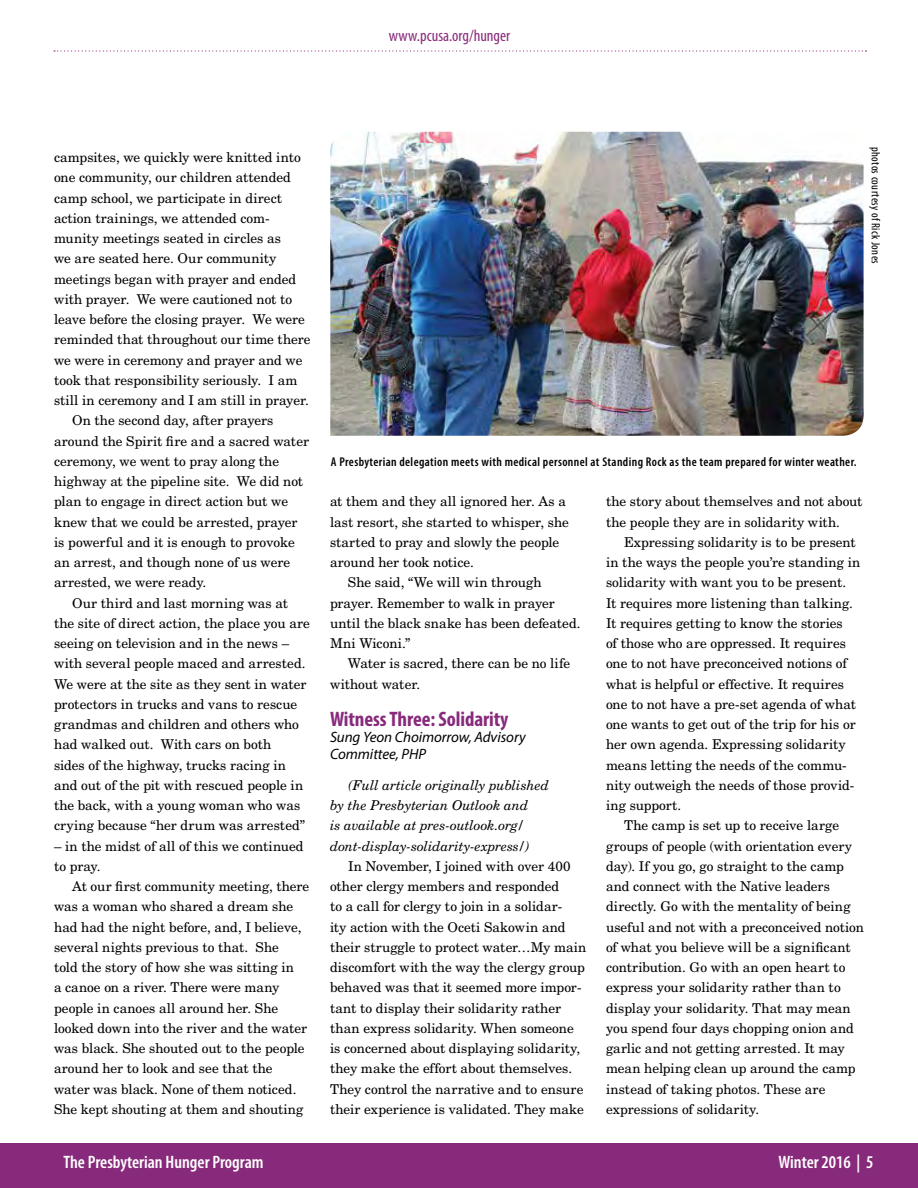
<style>
.page{position:relative;width:918px;height:1188px;background:#fff}
.page>*{position:absolute;margin:0;border:0;box-sizing:border-box;transform-origin:0 0}
.t1{font:700 condensed 21px "Myriad Pro";letter-spacing:-.005em;color:#882a7b}
.t2{font:600 condensed 18px "Myriad Pro";color:#fff}
.t3{font:condensed 16.5px "Myriad Pro";color:#882a7b}
.t4{font:italic 15px/16.5px "Myriad Pro";letter-spacing:-.005em;color:#000}
.t5{font:13.5px/20.2px "New Century Schlbk LT Std";color:#000}
.t6{font:italic 13.5px/20.2px "New Century Schlbk LT Std";letter-spacing:-.005em;color:#000}
.t7{font:600 condensed 12.75px "Myriad Pro";letter-spacing:.03em;color:#000}
.t8{font:condensed 12px "Myriad Pro";letter-spacing:.03em;color:#000}
</style>
<div class="page">
<svg style="left:54px;top:50px;width:813px;height:2px"></svg>
<div style="left:0;top:1143px;width:918px;height:45px;background:#882a7b"></div>
<img style="left:330px;top:132px;width:534px;height:304px">
<p class="t3" style="left:389px;top:26px;width:123px">www.pcusa.org/hunger</p>
<p class="t5" style="left:54px;top:147px;width:248px">campsites, we quickly were knitted into</p>
<p class="t5" style="left:54px;top:167px;width:238px">one community, our children attended</p>
<p class="t5" style="left:54px;top:188px;width:230px">camp school, we participate in direct</p>
<p class="t5" style="left:54px;top:208px;width:217px">action trainings, we attended com-</p>
<p class="t5" style="left:54px;top:228px;width:228px">munity meetings seated in circles as</p>
<p class="t5" style="left:54px;top:248px;width:224px">we are seated here. Our community</p>
<p class="t5" style="left:54px;top:269px;width:244px">meetings began with prayer and ended</p>
<p class="t5" style="left:54px;top:289px;width:240px">with prayer. We were cautioned not to</p>
<p class="t5" style="left:54px;top:309px;width:253px">leave before the closing prayer. We were</p>
<p class="t5" style="left:54px;top:329px;width:258px">reminded that throughout our time there</p>
<p class="t5" style="left:54px;top:350px;width:250px">we were in ceremony and prayer and we</p>
<p class="t5" style="left:54px;top:370px;width:245px">took that responsibility seriously. I am</p>
<p class="t5" style="left:54px;top:390px;width:256px">still in ceremony and I am still in prayer.</p>
<p class="t5" style="left:72px;top:410px;width:203px">On the second day, after prayers</p>
<p class="t5" style="left:54px;top:431px;width:257px">around the Spirit fire and a sacred water</p>
<p class="t5" style="left:54px;top:451px;width:227px">ceremony, we went to pray along the</p>
<p class="t5" style="left:54px;top:471px;width:251px">highway at the pipeline site. We did not</p>
<p class="t5" style="left:54px;top:491px;width:236px">plan to engage in direct action but we</p>
<p class="t5" style="left:54px;top:512px;width:245px">knew that we could be arrested, prayer</p>
<p class="t5" style="left:54px;top:532px;width:242px">is powerful and it is enough to provoke</p>
<p class="t5" style="left:54px;top:552px;width:238px">an arrest, and though none of us were</p>
<p class="t5" style="left:54px;top:572px;width:154px">arrested, we were ready.</p>
<p class="t5" style="left:72px;top:593px;width:218px">Our third and last morning was at</p>
<p class="t5" style="left:54px;top:613px;width:257px">the site of direct action, the place you are</p>
<p class="t5" style="left:54px;top:633px;width:237px">seeing on television and in the news –</p>
<p class="t5" style="left:54px;top:653px;width:253px">with several people maced and arrested.</p>
<p class="t5" style="left:54px;top:674px;width:254px">We were at the site as they sent in water</p>
<p class="t5" style="left:54px;top:694px;width:245px">protectors in trucks and vans to rescue</p>
<p class="t5" style="left:54px;top:714px;width:247px">grandmas and children and others who</p>
<p class="t5" style="left:54px;top:734px;width:219px">had walked out. With cars on both</p>
<p class="t5" style="left:54px;top:755px;width:234px">sides of the highway, trucks racing in</p>
<p class="t5" style="left:54px;top:775px;width:251px">and out of the pit with rescued people in</p>
<p class="t5" style="left:54px;top:795px;width:248px">the back, with a young woman who was</p>
<p class="t5" style="left:54px;top:815px;width:253px">crying because “her drum was arrested”</p>
<p class="t5" style="left:54px;top:836px;width:251px">– in the midst of all of this we continued to pray.</p>
<p class="t5" style="left:54px;top:876px;width:257px;text-indent:18px">At our first community meeting, there was a woman who shared a dream she had had the night before, and, I believe, several nights previous to that. She<br>told the story of how she was sitting in<br>a canoe on a river. There were many people in canoes all around her. She looked down into the river and the water was black. She shouted out to the people around her to look and see that the water was black. None of them noticed.<br>She kept shouting at them and shouting</p>
<p class="t8" style="left:883px;top:147px;width:118px;rotate:90deg">photos courtesy of Rick Jones</p>
<p class="t7" style="left:331px;top:454px;width:527px">A Presbyterian delegation meets with medical personnel at Standing Rock as the team prepared for winter weather.</p>
<p class="t5" style="left:330px;top:491px;width:237px">at them and they all ignored her. As a</p>
<p class="t5" style="left:330px;top:512px;width:240px">last resort, she started to whisper, she</p>
<p class="t5" style="left:330px;top:532px;width:231px">started to pray and slowly the people</p>
<p class="t5" style="left:330px;top:552px;width:145px">around her took notice.</p>
<p class="t5" style="left:348px;top:572px;width:195px">She said, “We will win through</p>
<p class="t5" style="left:330px;top:593px;width:226px">prayer. Remember to walk in prayer</p>
<p class="t5" style="left:330px;top:613px;width:252px">until the black snake has been defeated.</p>
<p class="t5" style="left:330px;top:633px;width:82px">Mni Wiconi.”</p>
<p class="t5" style="left:348px;top:653px;width:224px">Water is sacred, there can be no life</p>
<p class="t5" style="left:330px;top:674px;width:92px">without water.</p>
<h1 class="t1" style="left:330px;top:706px;width:180px">Witness Three: Solidarity</h1>
<p class="t4" style="left:330px;top:729px;width:197px">Sung Yeon Choimorrow, Advisory<br>Committee, PHP</p>
<p class="t6" style="left:330px;top:775px;width:221px;text-indent:18px">(Full article originally published by the Presbyterian Outlook and<br>is available at pres-outlook.org/ dont-display-solidarity-express/)</p>
<p class="t5" style="left:330px;top:856px;width:258px;text-indent:18px">In November, I joined with over 400 other clergy members and responded<br>to a call for clergy to join in a solidar-<br>ity action with the Oceti Sakowin and their struggle to protect water…My main discomfort with the way the clergy group behaved was that it seemed more impor&shy;tant to display their solidarity rather than express solidarity. When someone is concerned about displaying solidarity, they make the effort about themselves.<br>They control the narrative and to ensure their experience is validated. They make</p>
<p class="t5" style="left:606px;top:491px;width:258px">the story about themselves and not about the people they are in solidarity with.</p>
<p class="t5" style="left:624px;top:532px;width:233px">Expressing solidarity is to be present</p>
<p class="t5" style="left:606px;top:552px;width:256px">in the ways the people you’re standing in</p>
<p class="t5" style="left:606px;top:572px;width:242px">solidarity with want you to be present.</p>
<p class="t5" style="left:606px;top:593px;width:248px">It requires more listening than talking.</p>
<p class="t5" style="left:606px;top:613px;width:238px">It requires getting to know the stories</p>
<p class="t5" style="left:606px;top:633px;width:242px">of those who are oppressed. It requires</p>
<p class="t5" style="left:606px;top:653px;width:242px">one to not have preconceived notions of</p>
<p class="t5" style="left:606px;top:674px;width:240px">what is helpful or effective. It requires</p>
<p class="t5" style="left:606px;top:694px;width:251px">one to not have a pre-set agenda of what</p>
<p class="t5" style="left:606px;top:714px;width:251px">one wants to get out of the trip for his or</p>
<p class="t5" style="left:606px;top:734px;width:241px">her own agenda. Expressing solidarity</p>
<p class="t5" style="left:606px;top:755px;width:242px">means letting the needs of the commu-</p>
<p class="t5" style="left:606px;top:775px;width:250px">nity outweigh the needs of those provid-</p>
<p class="t5" style="left:606px;top:795px;width:77px">ing support.</p>
<p class="t5" style="left:624px;top:815px;width:217px">The camp is set up to receive large</p>
<p class="t5" style="left:606px;top:836px;width:247px">groups of people (with orientation every</p>
<p class="t5" style="left:606px;top:856px;width:239px">day). If you go, go straight to the camp</p>
<p class="t5" style="left:606px;top:876px;width:225px">and connect with the Native leaders</p>
<p class="t5" style="left:606px;top:896px;width:246px">directly. Go with the mentality of being</p>
<p class="t5" style="left:606px;top:917px;width:259px">useful and not with a preconceived notion</p>
<p class="t5" style="left:606px;top:937px;width:246px">of what you believe will be a significant</p>
<p class="t5" style="left:606px;top:957px;width:241px">contribution. Go with an open heart to</p>
<p class="t5" style="left:606px;top:977px;width:236px">express your solidarity rather than to</p>
<p class="t5" style="left:606px;top:998px;width:246px">display your solidarity. That may mean</p>
<p class="t5" style="left:606px;top:1018px;width:249px">you spend four days chopping onion and</p>
<p class="t5" style="left:606px;top:1038px;width:240px">garlic and not getting arrested. It may</p>
<p class="t5" style="left:606px;top:1058px;width:251px">mean helping clean up around the camp</p>
<p class="t5" style="left:606px;top:1079px;width:221px">instead of taking photos. These are</p>
<p class="t5" style="left:606px;top:1099px;width:155px">expressions of solidarity.</p>
<h2 class="t2" style="left:63px;top:1151px;width:202px">The Presbyterian Hunger Program</h2>
<h2 class="t2" style="left:779px;top:1151px;width:96px">Winter 2016 | 5</h2>
</div>
